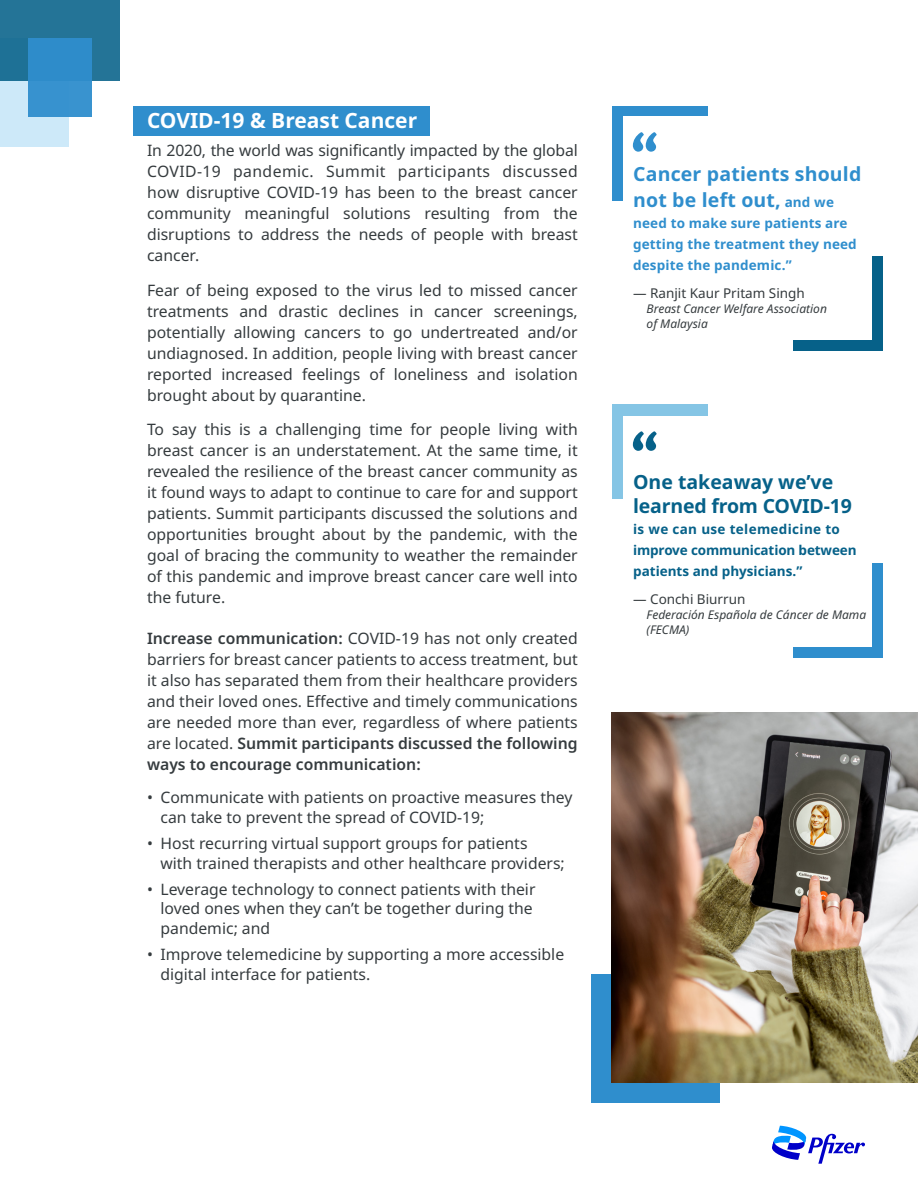
<style>
.page{position:relative;width:918px;height:1188px;background:#fff}
.page>*{position:absolute;margin:0;border:0;box-sizing:border-box;transform-origin:0 0}
.body{font:700 21px "Noto Sans";color:#fff}
.body-2{font:700 19.5px/25.5px "Noto Sans";letter-spacing:.01em;color:#2f8ecd}
.body-3{font:700 19.5px/24px "Noto Sans";letter-spacing:-.01em;color:#066189}
.body-4{font:15.75px/21px "Noto Sans";color:#353b3e;text-align:justify}
.body-5{font:700 13.5px/21px "Noto Sans";color:#066189}
.body-6{font:700 13.5px/21px "Noto Sans";letter-spacing:.01em;color:#2f8ecd}
.body-7{font:13.5px "Noto Sans";color:#353b3e}
.body-8{font:italic 12px/15px "Noto Sans";color:#353b3e}
.s1{font-weight:600}
.s2{font-size:13.5px}
</style>
<div class="page">
<div style="left:0;top:38px;width:68px;height:109px;background:#cde9f9"></div>
<div style="left:0;top:0;width:120px;height:81px;background:#247497"></div>
<div style="left:28px;top:38px;width:64px;height:79px;background:#2f8ecd"></div>
<svg style="left:773px;top:1126px;width:92px;height:38px"></svg>
<div style="left:134px;top:106px;width:296px;height:30px;background:#2f8ecd"></div>
<div style="left:592px;top:974px;width:128px;height:128px;background:#2f8ecd"></div>
<img style="left:611px;top:713px;width:307px;height:370px">
<div style="left:793px;top:256px;width:89px;height:95px;background:#066189"></div>
<div style="left:612px;top:106px;width:95px;height:94px;background:#2f8ecd"></div>
<div style="left:623px;top:117px;width:249px;height:223px;background:#fff"></div>
<svg style="left:633px;top:132px;width:24px;height:20px"></svg>
<div style="left:793px;top:563px;width:89px;height:95px;background:#2f8ecd"></div>
<div style="left:612px;top:405px;width:95px;height:94px;background:#85c5e5"></div>
<div style="left:623px;top:416px;width:249px;height:231px;background:#fff"></div>
<svg style="left:633px;top:431px;width:24px;height:20px"></svg>
<p class="body" style="left:147px;top:106px;width:272px">COVID-19 &amp; Breast Cancer</p>
<p class="body-4" style="left:147px;top:140px;width:432px">In 2020, the world was significantly impacted by the global COVID-19 pandemic. Summit participants discussed how disruptive COVID-19 has been to the breast cancer community meaningful solutions resulting from the disruptions to address the needs of people with breast cancer.</p>
<p class="body-4" style="left:147px;top:280px;width:432px">Fear of being exposed to the virus led to missed cancer treatments and drastic declines in cancer screenings, potentially allowing cancers to go undertreated and/or undiagnosed. In addition, people living with breast cancer reported increased feelings of loneliness and isolation brought about by quarantine.</p>
<p class="body-4" style="left:147px;top:419px;width:432px">To say this is a challenging time for people living with breast cancer is an understatement. At the same time, it revealed the resilience of the breast cancer community as it found ways to adapt to continue to care for and support patients. Summit participants discussed the solutions and opportunities brought about by the pandemic, with the goal of bracing the community to weather the remainder of this pandemic and improve breast cancer care well into the future.</p>
<p class="body-4" style="left:147px;top:628px;width:432px"><span class="s1">Increase communication:</span> COVID-19 has not only created barriers for breast cancer patients to access treatment, but it also has separated them from their healthcare providers and their loved ones. Effective and timely communications are needed more than ever, regardless of where patients are located. <span class="s1">Summit participants discussed the following ways to encourage communication:</span></p>
<p class="body-4" style="left:160px;top:788px;width:414px;line-height:19.5px;text-indent:-14px">• Communicate with patients on proactive measures they can take to prevent the spread of COVID-19;</p>
<p class="body-4" style="left:160px;top:834px;width:406px;line-height:19.5px;text-indent:-14px">• Host recurring virtual support groups for patients<br>with trained therapists and other healthcare providers;</p>
<p class="body-4" style="left:160px;top:880px;width:377px;line-height:19.5px;text-align:left;text-indent:-14px">• Leverage technology to connect patients with their loved ones when they can’t be together during the pandemic; and</p>
<p class="body-4" style="left:160px;top:945px;width:405px;line-height:19.5px;text-indent:-14px">• Improve telemedicine by supporting a more accessible digital interface for patients.</p>
<p class="body-2" style="left:633px;top:162px;width:230px">Cancer patients should not be left out, <span class="s2">and we</span></p>
<p class="body-6" style="left:633px;top:213px;width:225px">need to make sure patients are getting the treatment they need despite the pandemic.”</p>
<p class="body-7" style="left:633px;top:283px;width:173px">— Ranjit Kaur Pritam Singh</p>
<p class="body-8" style="left:647px;top:301px;width:182px">Breast Cancer Welfare Association of Malaysia</p>
<p class="body-3" style="left:633px;top:471px;width:220px">One takeaway we’ve learned from COVID-19</p>
<p class="body-5" style="left:633px;top:519px;width:225px">is we can use telemedicine to improve communication between patients and physicians.”</p>
<p class="body-7" style="left:633px;top:589px;width:114px">— Conchi Biurrun</p>
<p class="body-8" style="left:647px;top:607px;width:221px">Federación Española de Cáncer de Mama (FECMA)</p>
</div>
